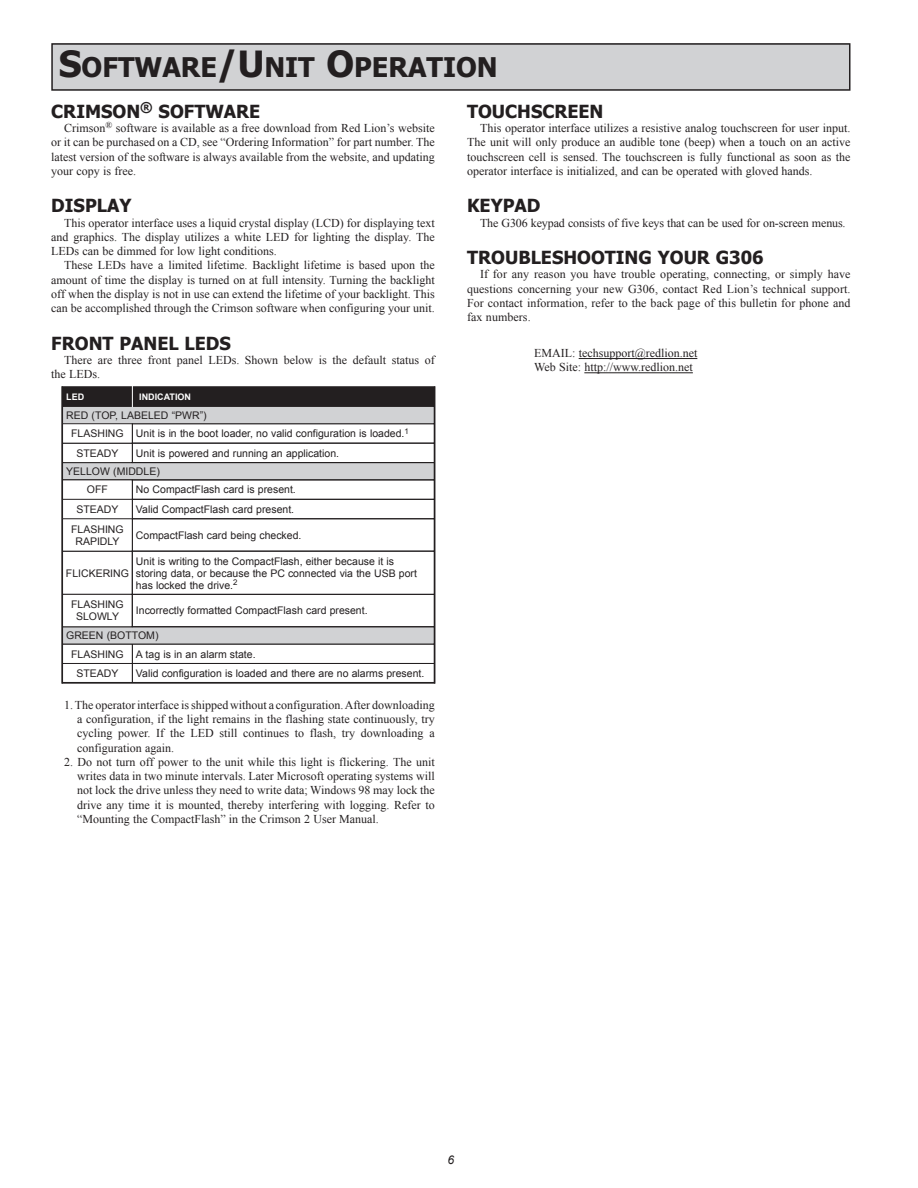
<style>
.page{position:relative;width:918px;height:1188px;background:#fff}
.page>*{position:absolute;margin:0;border:0;box-sizing:border-box;transform-origin:0 0}
.t1{font:700 27px "Tahoma";color:#231f20}
.t2{font:700 18px "Tahoma";color:#231f20}
.t3{font:12px/14.2px "Times New Roman";color:#231f20;text-align:justify}
.t4{font:italic 12px "Arial";color:#231f20}
.t5{font:10.5px/12px "Arial";color:#231f20;text-align:center}
.t6{font:700 9px "Arial";color:#fff}
.s1{font-size:36px}
</style>
<div class="page">
<div style="left:52px;top:44px;width:798px;height:46px;background:#d1d2d4"></div>
<div style="left:51px;top:43px;width:800px;height:48px;border:2px solid #231f20"></div>
<hr style="left:579px;top:358px;width:118px;height:1px;background:#231f20">
<hr style="left:584px;top:373px;width:109px;height:1px;background:#231f20">
<div style="left:132px;top:644px;width:303px;height:20px;border:1px solid #231f20"></div>
<div style="left:62px;top:644px;width:71px;height:20px;border:1px solid #231f20"></div>
<div style="left:63px;top:627px;width:371px;height:17px;background:#d1d2d4"></div>
<svg style="left:63px;top:500px;width:70px;height:18px"></svg>
<div style="left:63px;top:463px;width:371px;height:17px;background:#d1d2d4"></div>
<div style="left:132px;top:443px;width:303px;height:20px;border:1px solid #231f20"></div>
<div style="left:132px;top:423px;width:303px;height:21px;border:1px solid #231f20"></div>
<div style="left:63px;top:387px;width:371px;height:19px;background:#231f20"></div>
<div style="left:63px;top:406px;width:371px;height:18px;background:#d1d2d4"></div>
<div style="left:62px;top:406px;width:373px;height:18px;border:1px solid #231f20"></div>
<div style="left:132px;top:518px;width:303px;height:34px;border:1px solid #231f20"></div>
<div style="left:132px;top:479px;width:303px;height:21px;border:1px solid #231f20"></div>
<div style="left:62px;top:518px;width:71px;height:34px;border:1px solid #231f20"></div>
<div style="left:62px;top:479px;width:71px;height:21px;border:1px solid #231f20"></div>
<div style="left:62px;top:443px;width:71px;height:20px;border:1px solid #231f20"></div>
<div style="left:62px;top:423px;width:71px;height:21px;border:1px solid #231f20"></div>
<svg style="left:63px;top:593px;width:70px;height:35px"></svg>
<div style="left:132px;top:594px;width:303px;height:33px;border:1px solid #231f20"></div>
<div style="left:132px;top:551px;width:303px;height:44px;border:1px solid #231f20"></div>
<hr style="left:62px;top:386px;width:373px;height:2px;background:#231f20">
<hr style="left:62px;top:682px;width:373px;height:2px;background:#231f20">
<hr style="left:61px;top:386px;width:2px;height:298px;background:#231f20">
<hr style="left:434px;top:386px;width:1px;height:298px;background:#231f20">
<svg style="left:132px;top:386px;width:1px;height:21px"></svg>
<h1 class="t1" style="left:59px;top:56px;width:440px"><span class="s1">S</span>OFTWARE<span class="s1">/U</span>NIT <span class="s1">O</span>PERATION</h1>
<h2 class="t2" style="left:51px;top:104px;width:211px">CRIMSON<sup>®</sup> SOFTWARE</h2>
<p class="t3" style="left:51px;top:122px;width:385px;text-indent:13px">Crimson<sup>®</sup> software is available as a free download from Red Lion’s website or it can be purchased on a CD, see “Ordering Information” for part number. The latest version of the software is always available from the website, and updating your copy is free.</p>
<h2 class="t2" style="left:51px;top:199px;width:82px">DISPLAY</h2>
<p class="t3" style="left:51px;top:217px;width:385px;text-indent:13px">This operator interface uses a liquid crystal display (LCD) for displaying text and graphics. The display utilizes a white LED for lighting the display. The LEDs can be dimmed for low light conditions.</p>
<p class="t3" style="left:51px;top:259px;width:385px;text-indent:13px">These LEDs have a limited lifetime. Backlight lifetime is based upon the amount of time the display is turned on at full intensity. Turning the backlight off when the display is not in use can extend the lifetime of your backlight. This can be accomplished through the Crimson software when configuring your unit.</p>
<h2 class="t2" style="left:51px;top:336px;width:181px">FRONT PANEL LEDS</h2>
<p class="t3" style="left:51px;top:354px;width:385px;text-indent:13px">There are three front panel LEDs. Shown below is the default status of the LEDs.</p>
<h2 class="t2" style="left:467px;top:104px;width:138px">TOUCHSCREEN</h2>
<p class="t3" style="left:467px;top:122px;width:385px;text-indent:13px">This operator interface utilizes a resistive analog touchscreen for user input.<br>The unit will only produce an audible tone (beep) when a touch on an active touchscreen cell is sensed. The touchscreen is fully functional as soon as the operator interface is initialized, and can be operated with gloved hands.</p>
<h2 class="t2" style="left:467px;top:199px;width:75px">KEYPAD</h2>
<p class="t3" style="left:480px;top:217px;width:367px">The G306 keypad consists of five keys that can be used for on-screen menus.</p>
<h2 class="t2" style="left:467px;top:250px;width:298px">TROUBLESHOOTING YOUR G306</h2>
<p class="t3" style="left:467px;top:268px;width:385px;text-indent:13px">If for any reason you have trouble operating, connecting, or simply have questions concerning your new G306, contact Red Lion’s technical support.<br>For contact information, refer to the back page of this bulletin for phone and fax numbers.</p>
<p class="t3" style="left:534px;top:347px;width:165px">EMAIL: techsupport@redlion.net<br>Web Site: http://www.redlion.net</p>
<p class="t6" style="left:66px;top:394px;width:19px">LED</p>
<p class="t6" style="left:139px;top:394px;width:53px">INDICATION</p>
<p class="t5" style="left:66px;top:410px;width:142px">RED (TOP, LABELED “PWR”)</p>
<p class="t5" style="left:71px;top:429px;width:54px">FLASHING</p>
<p class="t5" style="left:77px;top:448px;width:44px">STEADY</p>
<p class="t5" style="left:136px;top:429px;width:274px">Unit is in the boot loader, no valid configuration is loaded.<sup>1</sup></p>
<p class="t5" style="left:136px;top:448px;width:205px">Unit is powered and running an application.</p>
<p class="t5" style="left:66px;top:466px;width:95px">YELLOW (MIDDLE)</p>
<p class="t5" style="left:87px;top:485px;width:23px">OFF</p>
<p class="t5" style="left:136px;top:485px;width:161px">No CompactFlash card is present.</p>
<p class="t5" style="left:77px;top:504px;width:44px">STEADY</p>
<p class="t5" style="left:136px;top:504px;width:160px">Valid CompactFlash card present.</p>
<p class="t5" style="left:71px;top:524px;width:54px">FLASHING<br>RAPIDLY</p>
<p class="t5" style="left:66px;top:568px;width:65px">FLICKERING</p>
<p class="t5" style="left:136px;top:530px;width:167px">CompactFlash card being checked.</p>
<p class="t5" style="left:136px;top:556px;width:283px;text-align:left">Unit is writing to the CompactFlash, either because it is storing data, or because the PC connected via the USB port has locked the drive.<sup>2</sup></p>
<p class="t5" style="left:71px;top:600px;width:54px">FLASHING<br>SLOWLY</p>
<p class="t5" style="left:136px;top:606px;width:233px">Incorrectly formatted CompactFlash card present.</p>
<p class="t5" style="left:66px;top:631px;width:94px">GREEN (BOTTOM)</p>
<p class="t5" style="left:71px;top:649px;width:186px">FLASHING A tag is in an alarm state.</p>
<p class="t5" style="left:77px;top:668px;width:44px">STEADY</p>
<p class="t5" style="left:136px;top:668px;width:290px">Valid configuration is loaded and there are no alarms present.</p>
<p class="t3" style="left:77px;top:699px;width:359px;text-indent:-13px">1. The operator interface is shipped without a configuration. After downloading a configuration, if the light remains in the flashing state continuously, try cycling power. If the LED still continues to flash, try downloading a configuration again.</p>
<p class="t3" style="left:77px;top:756px;width:359px;text-indent:-13px">2. Do not turn off power to the unit while this light is flickering. The unit writes data in two minute intervals. Later Microsoft operating systems will not lock the drive unless they need to write data; Windows 98 may lock the drive any time it is mounted, thereby interfering with logging. Refer to “Mounting the CompactFlash” in the Crimson 2 User Manual.</p>
<p class="t4" style="left:447px;top:1156px;width:8px">6</p>
</div>
